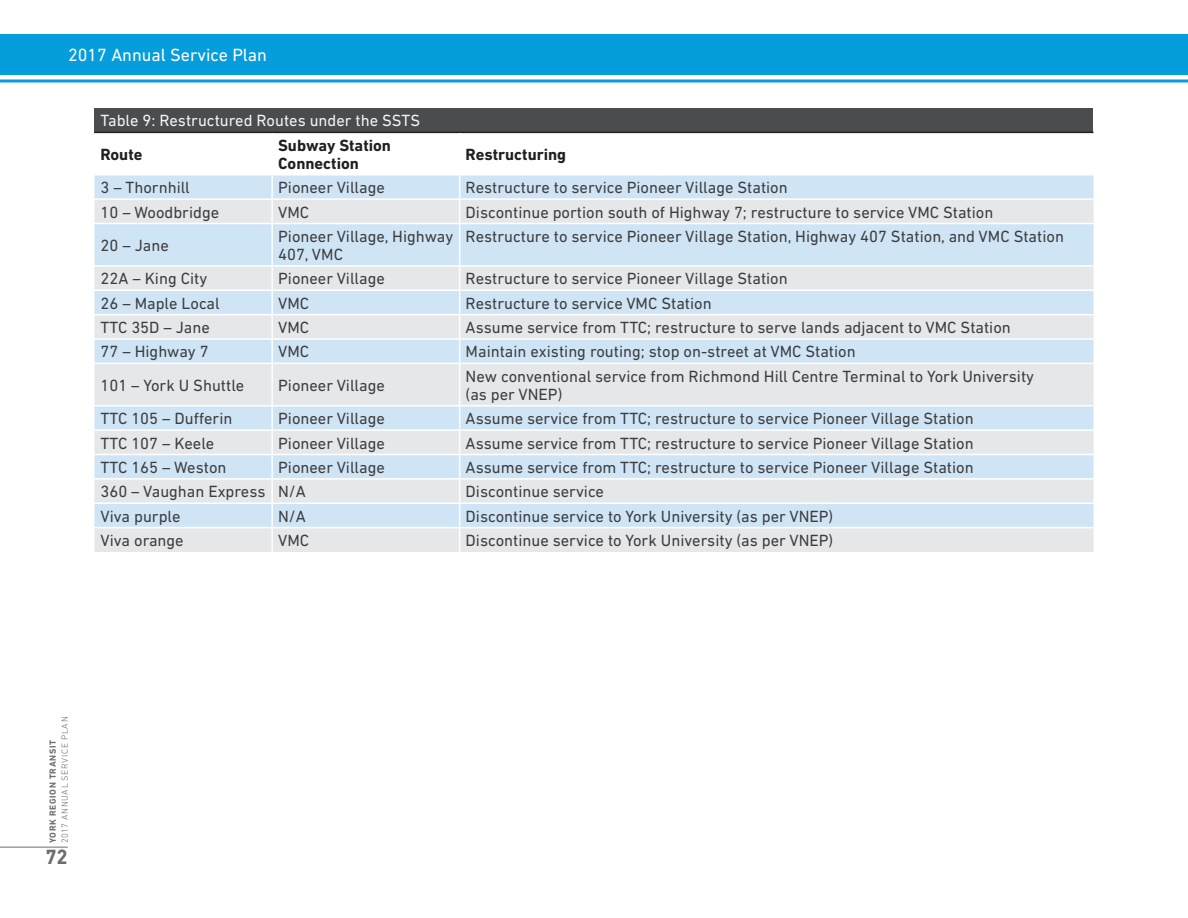
<style>
.page{position:relative;width:1188px;height:918px;background:#fff}
.page>*{position:absolute;margin:0;border:0;box-sizing:border-box;transform-origin:0 0}
.t1{font:700 21px "DIN Next LT Pro";color:#6c6d70}
.t2{font:18px "DIN Next LT Pro";color:#fff}
.Body_Text{font:16.5px/18px "DIN Next LT Pro";color:#3e3e3f}
.Table_Bold{font:700 16.5px/18px "DIN Next LT Pro";color:#231f20}
.t3{font:16.5px "DIN Next LT Pro";color:#f2f3f4}
.t4{font:300 9px "DIN Next LT Pro";letter-spacing:.075em;color:#6c6d70}
.t5{font:700 9px "DIN Next LT Pro";letter-spacing:.075em;color:#6c6d70}
</style>
<div class="page">
<div style="left:0;top:34px;width:1188px;height:40px;background:#069ddc"></div>
<hr style="left:0;top:80px;width:1188px;height:2px;background:#069ddc">
<hr style="left:0;top:847px;width:68px;height:1px;background:#6c6d70">
<div style="left:94px;top:108px;width:1000px;height:24px;background:#4b4c4d"></div>
<div style="left:94px;top:176px;width:1000px;height:22px;background:#cfe5f6"></div>
<svg style="left:94px;top:200px;width:1000px;height:352px;background:#dbe6ef"></svg>
<hr style="left:94px;top:132px;width:178px;height:1px;background:#231f20">
<hr style="left:272px;top:132px;width:188px;height:1px;background:#231f20">
<hr style="left:460px;top:132px;width:634px;height:1px;background:#231f20">
<hr style="left:271px;top:176px;width:2px;height:22px;background:#fff">
<hr style="left:271px;top:200px;width:2px;height:23px;background:#fff">
<svg style="left:459px;top:176px;width:1px;height:47px"></svg>
<hr style="left:94px;top:223px;width:178px;height:1px;background:#fff">
<hr style="left:272px;top:223px;width:188px;height:1px;background:#fff">
<hr style="left:271px;top:224px;width:2px;height:41px;background:#fff">
<hr style="left:460px;top:223px;width:634px;height:1px;background:#fff">
<hr style="left:459px;top:224px;width:1px;height:41px;background:#fff">
<hr style="left:94px;top:265px;width:178px;height:2px;background:#fff">
<hr style="left:272px;top:265px;width:188px;height:2px;background:#fff">
<hr style="left:271px;top:267px;width:2px;height:23px;background:#fff">
<hr style="left:460px;top:265px;width:634px;height:2px;background:#fff">
<hr style="left:94px;top:290px;width:178px;height:1px;background:#fff">
<hr style="left:272px;top:290px;width:188px;height:1px;background:#fff">
<hr style="left:271px;top:291px;width:2px;height:23px;background:#fff">
<hr style="left:460px;top:290px;width:634px;height:1px;background:#fff">
<hr style="left:94px;top:314px;width:178px;height:1px;background:#fff">
<hr style="left:272px;top:314px;width:188px;height:1px;background:#fff">
<hr style="left:271px;top:315px;width:2px;height:23px;background:#fff">
<hr style="left:460px;top:314px;width:634px;height:1px;background:#fff">
<hr style="left:94px;top:338px;width:178px;height:2px;background:#fff">
<hr style="left:272px;top:338px;width:188px;height:2px;background:#fff">
<hr style="left:271px;top:340px;width:2px;height:23px;background:#fff">
<hr style="left:460px;top:338px;width:634px;height:2px;background:#fff">
<svg style="left:459px;top:267px;width:1px;height:96px"></svg>
<hr style="left:94px;top:363px;width:178px;height:1px;background:#fff">
<hr style="left:272px;top:363px;width:188px;height:1px;background:#fff">
<hr style="left:271px;top:364px;width:2px;height:41px;background:#fff">
<hr style="left:460px;top:363px;width:634px;height:1px;background:#fff">
<hr style="left:459px;top:364px;width:1px;height:41px;background:#fff">
<hr style="left:94px;top:405px;width:178px;height:1px;background:#fff">
<hr style="left:272px;top:405px;width:188px;height:1px;background:#fff">
<hr style="left:271px;top:406px;width:2px;height:23px;background:#fff">
<hr style="left:460px;top:405px;width:634px;height:1px;background:#fff">
<hr style="left:94px;top:429px;width:178px;height:2px;background:#fff">
<hr style="left:272px;top:429px;width:188px;height:2px;background:#fff">
<hr style="left:271px;top:431px;width:2px;height:23px;background:#fff">
<hr style="left:460px;top:429px;width:634px;height:2px;background:#fff">
<hr style="left:94px;top:454px;width:178px;height:1px;background:#fff">
<hr style="left:272px;top:454px;width:188px;height:1px;background:#fff">
<hr style="left:271px;top:455px;width:2px;height:23px;background:#fff">
<hr style="left:460px;top:454px;width:634px;height:1px;background:#fff">
<hr style="left:94px;top:478px;width:178px;height:2px;background:#fff">
<hr style="left:272px;top:478px;width:188px;height:2px;background:#fff">
<hr style="left:271px;top:480px;width:2px;height:22px;background:#fff">
<hr style="left:460px;top:478px;width:634px;height:2px;background:#fff">
<hr style="left:94px;top:502px;width:178px;height:2px;background:#fff">
<hr style="left:272px;top:502px;width:188px;height:2px;background:#fff">
<hr style="left:271px;top:504px;width:2px;height:23px;background:#fff">
<hr style="left:460px;top:502px;width:634px;height:2px;background:#fff">
<hr style="left:94px;top:527px;width:178px;height:1px;background:#fff">
<hr style="left:272px;top:527px;width:188px;height:1px;background:#fff">
<hr style="left:271px;top:528px;width:2px;height:24px;background:#fff">
<hr style="left:460px;top:527px;width:634px;height:1px;background:#fff">
<svg style="left:459px;top:406px;width:1px;height:146px"></svg>
<p class="t2" style="left:68px;top:44px;width:201px">2017 Annual Service Plan</p>
<p class="t3" style="left:100px;top:111px;width:321px">Table 9: Restructured Routes under the SSTS</p>
<p class="Table_Bold" style="left:100px;top:145px;width:44px">Route</p>
<p class="Table_Bold" style="left:278px;top:136px;width:114px">Subway Station<br>Connection</p>
<p class="Table_Bold" style="left:466px;top:145px;width:102px">Restructuring</p>
<p class="Body_Text" style="left:100px;top:178px;width:91px">3 – Thornhill</p>
<p class="Body_Text" style="left:278px;top:178px;width:108px">Pioneer Village</p>
<p class="Body_Text" style="left:466px;top:178px;width:324px">Restructure to service Pioneer Village Station</p>
<p class="Body_Text" style="left:100px;top:203px;width:120px">10 – Woodbridge</p>
<p class="Body_Text" style="left:278px;top:203px;width:33px">VMC</p>
<p class="Body_Text" style="left:466px;top:203px;width:529px">Discontinue portion south of Highway 7; restructure to service VMC Station</p>
<p class="Body_Text" style="left:100px;top:236px;width:70px">20 – Jane</p>
<p class="Body_Text" style="left:278px;top:227px;width:177px">Pioneer Village, Highway<br>407, VMC</p>
<p class="Body_Text" style="left:466px;top:227px;width:600px">Restructure to service Pioneer Village Station, Highway 407 Station, and VMC Station</p>
<p class="Body_Text" style="left:100px;top:269px;width:108px">22A – King City</p>
<p class="Body_Text" style="left:278px;top:269px;width:108px">Pioneer Village</p>
<p class="Body_Text" style="left:466px;top:269px;width:324px">Restructure to service Pioneer Village Station</p>
<p class="Body_Text" style="left:100px;top:294px;width:121px">26 – Maple Local</p>
<p class="Body_Text" style="left:278px;top:294px;width:33px">VMC</p>
<p class="Body_Text" style="left:466px;top:294px;width:248px">Restructure to service VMC Station</p>
<p class="Body_Text" style="left:100px;top:318px;width:111px">TTC 35D – Jane</p>
<p class="Body_Text" style="left:278px;top:318px;width:33px">VMC</p>
<p class="Body_Text" style="left:466px;top:318px;width:547px">Assume service from TTC; restructure to serve lands adjacent to VMC Station</p>
<p class="Body_Text" style="left:100px;top:343px;width:110px">77 – Highway 7</p>
<p class="Body_Text" style="left:278px;top:343px;width:33px">VMC</p>
<p class="Body_Text" style="left:466px;top:343px;width:392px">Maintain existing routing; stop on-street at VMC Station</p>
<p class="Body_Text" style="left:100px;top:376px;width:145px">101 – York U Shuttle</p>
<p class="Body_Text" style="left:278px;top:376px;width:108px">Pioneer Village</p>
<p class="Body_Text" style="left:466px;top:367px;width:570px">New conventional service from Richmond Hill Centre Terminal to York University (as per VNEP)</p>
<p class="Body_Text" style="left:100px;top:409px;width:133px">TTC 105 – Dufferin</p>
<p class="Body_Text" style="left:278px;top:409px;width:108px">Pioneer Village</p>
<p class="Body_Text" style="left:466px;top:409px;width:510px">Assume service from TTC; restructure to service Pioneer Village Station</p>
<p class="Body_Text" style="left:100px;top:434px;width:115px">TTC 107 – Keele</p>
<p class="Body_Text" style="left:278px;top:434px;width:108px">Pioneer Village</p>
<p class="Body_Text" style="left:466px;top:434px;width:510px">Assume service from TTC; restructure to service Pioneer Village Station</p>
<p class="Body_Text" style="left:100px;top:458px;width:128px">TTC 165 – Weston</p>
<p class="Body_Text" style="left:278px;top:458px;width:108px">Pioneer Village</p>
<p class="Body_Text" style="left:466px;top:458px;width:510px">Assume service from TTC; restructure to service Pioneer Village Station</p>
<p class="Body_Text" style="left:100px;top:482px;width:167px">360 – Vaughan Express</p>
<p class="Body_Text" style="left:278px;top:482px;width:29px">N/A</p>
<p class="Body_Text" style="left:466px;top:482px;width:140px">Discontinue service</p>
<p class="Body_Text" style="left:100px;top:507px;width:82px">Viva purple</p>
<p class="Body_Text" style="left:278px;top:507px;width:29px">N/A</p>
<p class="Body_Text" style="left:466px;top:507px;width:369px">Discontinue service to York University (as per VNEP)</p>
<p class="Body_Text" style="left:100px;top:531px;width:85px">Viva orange</p>
<p class="Body_Text" style="left:278px;top:531px;width:33px">VMC</p>
<p class="Body_Text" style="left:466px;top:531px;width:369px">Discontinue service to York University (as per VNEP)</p>
<p class="t4" style="left:60px;top:843px;width:128px;rotate:-90deg">2017 ANNUAL SERVICE PLAN</p>
<p class="t1" style="left:46px;top:845px;width:24px">72</p>
<p class="t5" style="left:47px;top:843px;width:105px;rotate:-90deg">YORK REGION TRANSIT</p>
</div>
